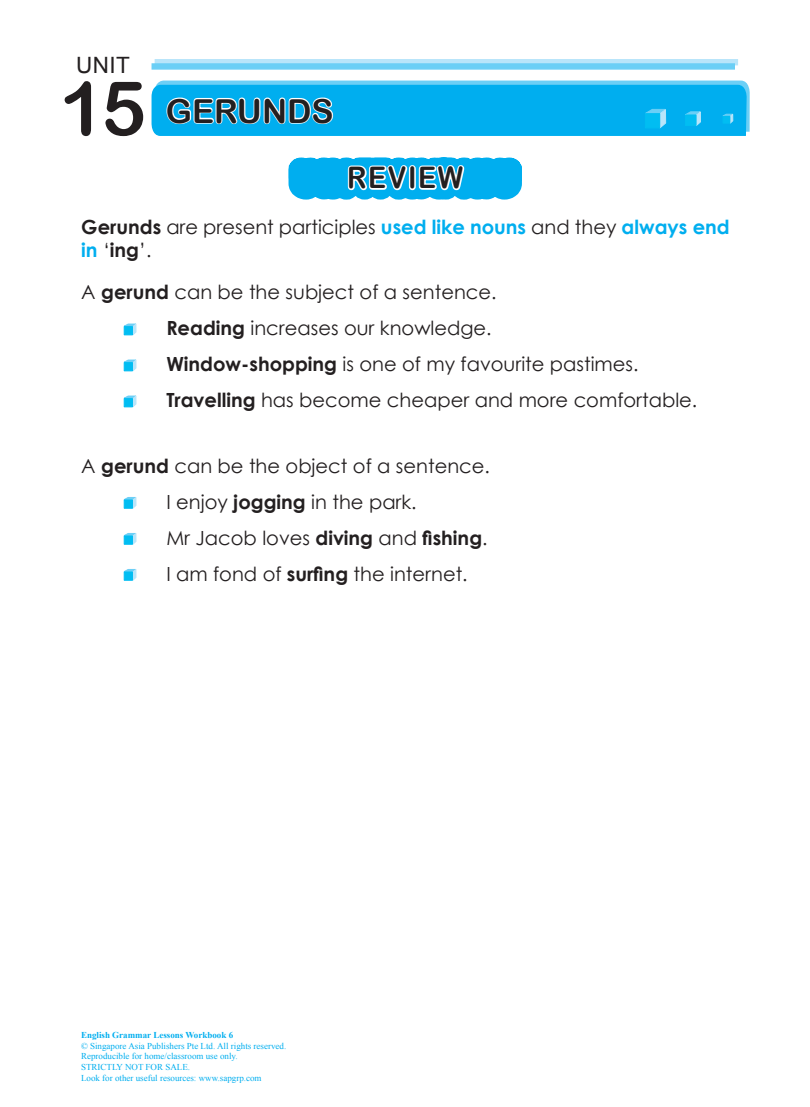
<style>
.page{position:relative;width:810px;height:1107px;background:#fff}
.page>*{position:absolute;margin:0;border:0;box-sizing:border-box;transform-origin:0 0}
.t1{font:75px "Arial Rounded MT Bold";color:#231f20}
.t2{font:33px "Arial Rounded MT Bold";color:#231f20}
.t3{font:29.7px "Arial Rounded MT Bold";letter-spacing:.06em;color:#231f20;scale:.91 1}
.t4{font:22.5px "Arial";color:#231f20}
.t5{font:19.5px/36px "Century Gothic";color:#231f20}
.t6{font:9px/10.8px "Times New Roman";color:#00aeef}
.t7{font:700 9px "Times New Roman";color:#00aeef}
.s1{font-weight:700}
.s2{font-weight:700;color:#00aeef}
</style>
<div class="page">
<div style="left:155px;top:59px;width:583px;height:6px;background:#b9e5fa"></div>
<svg style="left:152px;top:63px;width:583px;height:7px;background:#75d2f6"></svg>
<svg style="left:151px;top:80px;width:599px;height:56px;background:#1cb7f0"></svg>
<div style="left:723px;top:116px;width:7px;height:8px;background:#01bdf2"></div>
<svg style="left:288px;top:157px;width:234px;height:43px"></svg>
<svg style="left:123px;top:323px;width:14px;height:13px"></svg>
<div style="left:124px;top:326px;width:9px;height:9px;background:#01bdf2;border:1px solid #01bdf2"></div>
<svg style="left:123px;top:359px;width:14px;height:13px"></svg>
<div style="left:124px;top:362px;width:9px;height:9px;background:#01bdf2;border:1px solid #01bdf2"></div>
<svg style="left:123px;top:395px;width:14px;height:13px"></svg>
<div style="left:124px;top:398px;width:9px;height:9px;background:#01bdf2;border:1px solid #01bdf2"></div>
<svg style="left:123px;top:497px;width:14px;height:12px"></svg>
<div style="left:124px;top:500px;width:9px;height:9px;background:#01bdf2;border:1px solid #01bdf2"></div>
<svg style="left:123px;top:533px;width:14px;height:12px"></svg>
<div style="left:124px;top:536px;width:9px;height:9px;background:#01bdf2;border:1px solid #01bdf2"></div>
<svg style="left:123px;top:569px;width:14px;height:12px"></svg>
<div style="left:124px;top:572px;width:9px;height:9px;background:#01bdf2;border:1px solid #01bdf2"></div>
<p class="t4" style="left:76px;top:51px;width:55px">UNIT</p>
<h1 class="t1" style="left:60px;top:64px;width:88px">15</h1>
<h2 class="t2" style="left:166px;top:91px;width:169px">GERUNDS</h2>
<h3 class="t3" style="left:347px;top:160px;width:129px">REVIEW</h3>
<p class="t5" style="left:81px;top:215px;width:650px;line-height:23.4px"><span class="s1">Gerunds</span> are present participles <span class="s2">used like nouns</span> and they <span class="s2">always end in</span> ‘<span class="s1">ing</span>’.</p>
<p class="t5" style="left:166px;top:274px;width:532px;text-indent:-85px">A <span class="s1">gerund</span> can be the subject of a sentence.<br><span class="s1">Reading</span> increases our knowledge.<br><span class="s1">Window-shopping</span> is one of my favourite pastimes.<br><span class="s1">Travelling</span> has become cheaper and more comfortable.</p>
<p class="t5" style="left:166px;top:447px;width:325px;text-indent:-85px">A <span class="s1">gerund</span> can be the object of a sentence.<br>I enjoy <span class="s1">jogging</span> in the park.<br>Mr Jacob loves <span class="s1">diving</span> and <span class="s1">fishing</span>.<br>I am fond of <span class="s1">surfing</span> the internet.</p>
<p class="t7" style="left:81px;top:1029px;width:154px">English Grammar Lessons Workbook 6</p>
<p class="t6" style="left:81px;top:1040px;width:207px">© Singapore Asia Publishers Pte Ltd. All rights reserved.<br>Reproducible for home/classroom use only.<br>STRICTLY NOT FOR SALE.<br>Look for other useful resources: www.sapgrp.com</p>
</div>
